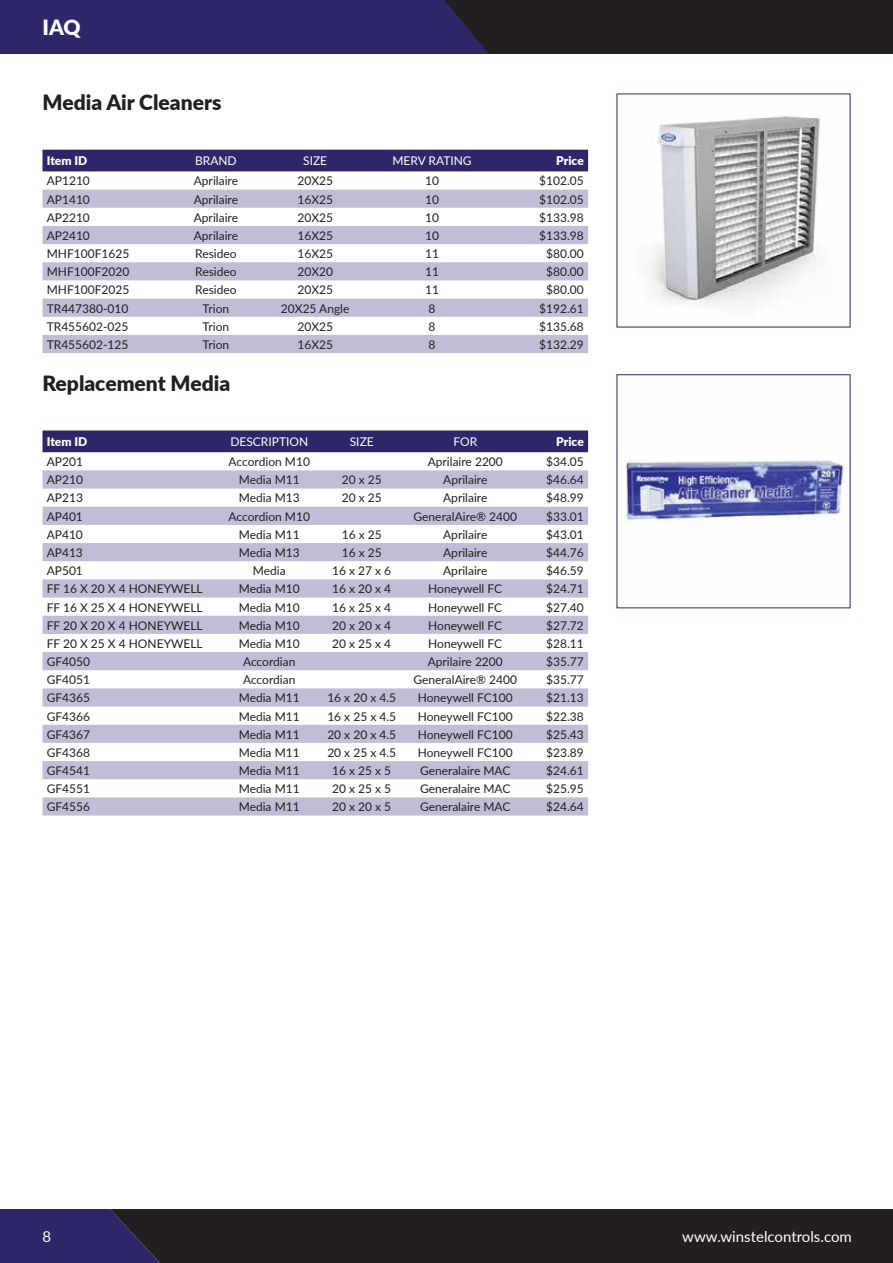
<style>
.page{position:relative;width:893px;height:1263px;background:#fff}
.page>*{position:absolute;margin:0;border:0;box-sizing:border-box;transform-origin:0 0}
.t1{font:900 21px "Lato";color:#231f20}
.t2{font:900 21px "Lato";color:#fff}
.t3{font:15px "Lato";color:#fff}
.t4{font:12px "Lato";color:#231f20}
.t5{font:12px "Lato";color:#fff}
.t6{font:900 12px "Lato";letter-spacing:-.005em;color:#fff}
</style>
<div class="page">
<div style="left:43px;top:150px;width:545px;height:21px;background:#2d2769"></div>
<svg style="left:43px;top:190px;width:545px;height:163px;fill:#bfbed6"></svg>
<img style="left:650px;top:116px;width:170px;height:189px">
<div style="left:43px;top:430px;width:545px;height:22px;background:#2d2769"></div>
<svg style="left:43px;top:470px;width:545px;height:345px;fill:#c3c2d8"></svg>
<img style="left:619px;top:460px;width:225px;height:65px">
<div style="left:0;top:0;width:893px;height:54px;background:#231f20"></div>
<div style="left:0;top:0;width:489px;height:54px;background:#2d2769"></div>
<svg style="left:0;top:1209px;width:893px;height:54px;background:#24202b"></svg>
<h1 class="t2" style="left:43px;top:12px;width:40px">IAQ</h1>
<h1 class="t1" style="left:43px;top:87px;width:180px">Media Air Cleaners</h1>
<p class="t6" style="left:47px;top:152px;width:42px">Item ID</p>
<p class="t5" style="left:195px;top:152px;width:43px">BRAND</p>
<p class="t5" style="left:303px;top:152px;width:26px">SIZE</p>
<p class="t5" style="left:392px;top:152px;width:81px">MERV RATING</p>
<p class="t6" style="left:556px;top:152px;width:29px">Price</p>
<p class="t4" style="left:47px;top:172px;width:45px">AP1210</p>
<p class="t4" style="left:194px;top:172px;width:46px">Aprilaire</p>
<p class="t4" style="left:297px;top:172px;width:37px">20X25</p>
<p class="t4" style="left:425px;top:172px;width:15px">10</p>
<p class="t4" style="left:539px;top:172px;width:46px">$102.05</p>
<p class="t4" style="left:47px;top:191px;width:45px">AP1410</p>
<p class="t4" style="left:194px;top:191px;width:46px">Aprilaire</p>
<p class="t4" style="left:297px;top:191px;width:37px">16X25</p>
<p class="t4" style="left:425px;top:191px;width:15px">10</p>
<p class="t4" style="left:539px;top:191px;width:46px">$102.05</p>
<p class="t4" style="left:47px;top:209px;width:45px">AP2210</p>
<p class="t4" style="left:194px;top:209px;width:46px">Aprilaire</p>
<p class="t4" style="left:297px;top:209px;width:37px">20X25</p>
<p class="t4" style="left:425px;top:209px;width:15px">10</p>
<p class="t4" style="left:539px;top:209px;width:46px">$133.98</p>
<p class="t4" style="left:47px;top:227px;width:45px">AP2410</p>
<p class="t4" style="left:194px;top:227px;width:46px">Aprilaire</p>
<p class="t4" style="left:297px;top:227px;width:37px">16X25</p>
<p class="t4" style="left:425px;top:227px;width:15px">10</p>
<p class="t4" style="left:539px;top:227px;width:46px">$133.98</p>
<p class="t4" style="left:47px;top:245px;width:84px">MHF100F1625</p>
<p class="t4" style="left:195px;top:245px;width:43px">Resideo</p>
<p class="t4" style="left:297px;top:245px;width:37px">16X25</p>
<p class="t4" style="left:425px;top:245px;width:15px">11</p>
<p class="t4" style="left:546px;top:245px;width:39px">$80.00</p>
<p class="t4" style="left:47px;top:263px;width:84px">MHF100F2020</p>
<p class="t4" style="left:195px;top:263px;width:43px">Resideo</p>
<p class="t4" style="left:297px;top:263px;width:37px">20X20</p>
<p class="t4" style="left:425px;top:263px;width:15px">11</p>
<p class="t4" style="left:546px;top:263px;width:39px">$80.00</p>
<p class="t4" style="left:47px;top:281px;width:84px">MHF100F2025</p>
<p class="t4" style="left:195px;top:281px;width:43px">Resideo</p>
<p class="t4" style="left:297px;top:281px;width:37px">20X25</p>
<p class="t4" style="left:425px;top:281px;width:15px">11</p>
<p class="t4" style="left:546px;top:281px;width:39px">$80.00</p>
<p class="t4" style="left:47px;top:300px;width:83px">TR447380-010</p>
<p class="t4" style="left:203px;top:300px;width:28px">Trion</p>
<p class="t4" style="left:281px;top:300px;width:70px">20X25 Angle</p>
<p class="t4" style="left:429px;top:300px;width:8px">8</p>
<p class="t4" style="left:539px;top:300px;width:46px">$192.61</p>
<p class="t4" style="left:47px;top:318px;width:83px">TR455602-025</p>
<p class="t4" style="left:203px;top:318px;width:28px">Trion</p>
<p class="t4" style="left:297px;top:318px;width:37px">20X25</p>
<p class="t4" style="left:429px;top:318px;width:8px">8</p>
<p class="t4" style="left:539px;top:318px;width:46px">$135.68</p>
<p class="t4" style="left:47px;top:336px;width:83px">TR455602-125</p>
<p class="t4" style="left:203px;top:336px;width:28px">Trion</p>
<p class="t4" style="left:297px;top:336px;width:37px">16X25</p>
<p class="t4" style="left:429px;top:336px;width:8px">8</p>
<p class="t4" style="left:539px;top:336px;width:46px">$132.29</p>
<h1 class="t1" style="left:43px;top:368px;width:189px">Replacement Media</h1>
<p class="t6" style="left:47px;top:433px;width:42px">Item ID</p>
<p class="t5" style="left:230px;top:433px;width:79px">DESCRIPTION</p>
<p class="t5" style="left:350px;top:433px;width:26px">SIZE</p>
<p class="t5" style="left:453px;top:433px;width:25px">FOR</p>
<p class="t6" style="left:556px;top:433px;width:29px">Price</p>
<p class="t4" style="left:47px;top:453px;width:38px">AP201</p>
<p class="t4" style="left:229px;top:453px;width:83px">Accordion M10</p>
<p class="t4" style="left:428px;top:453px;width:77px">Aprilaire 2200</p>
<p class="t4" style="left:546px;top:453px;width:39px">$34.05</p>
<p class="t4" style="left:47px;top:471px;width:38px">AP210</p>
<p class="t4" style="left:239px;top:471px;width:62px">Media M11</p>
<p class="t4" style="left:342px;top:471px;width:41px">20 x 25</p>
<p class="t4" style="left:443px;top:471px;width:46px">Aprilaire</p>
<p class="t4" style="left:546px;top:471px;width:39px">$46.64</p>
<p class="t4" style="left:47px;top:489px;width:38px">AP213</p>
<p class="t4" style="left:239px;top:489px;width:62px">Media M13</p>
<p class="t4" style="left:342px;top:489px;width:41px">20 x 25</p>
<p class="t4" style="left:443px;top:489px;width:46px">Aprilaire</p>
<p class="t4" style="left:546px;top:489px;width:39px">$48.99</p>
<p class="t4" style="left:47px;top:508px;width:38px">AP401</p>
<p class="t4" style="left:229px;top:508px;width:83px">Accordion M10</p>
<p class="t4" style="left:414px;top:508px;width:105px">GeneralAire® 2400</p>
<p class="t4" style="left:546px;top:508px;width:39px">$33.01</p>
<p class="t4" style="left:47px;top:526px;width:38px">AP410</p>
<p class="t4" style="left:239px;top:526px;width:62px">Media M11</p>
<p class="t4" style="left:342px;top:526px;width:41px">16 x 25</p>
<p class="t4" style="left:443px;top:526px;width:46px">Aprilaire</p>
<p class="t4" style="left:546px;top:526px;width:39px">$43.01</p>
<p class="t4" style="left:47px;top:544px;width:38px">AP413</p>
<p class="t4" style="left:239px;top:544px;width:62px">Media M13</p>
<p class="t4" style="left:342px;top:544px;width:41px">16 x 25</p>
<p class="t4" style="left:443px;top:544px;width:46px">Aprilaire</p>
<p class="t4" style="left:546px;top:544px;width:39px">$44.76</p>
<p class="t4" style="left:47px;top:562px;width:38px">AP501</p>
<p class="t4" style="left:253px;top:562px;width:34px">Media</p>
<p class="t4" style="left:332px;top:562px;width:61px">16 x 27 x 6</p>
<p class="t4" style="left:443px;top:562px;width:46px">Aprilaire</p>
<p class="t4" style="left:546px;top:562px;width:39px">$46.59</p>
<p class="t4" style="left:47px;top:580px;width:158px">FF 16 X 20 X 4 HONEYWELL</p>
<p class="t4" style="left:239px;top:580px;width:62px">Media M10</p>
<p class="t4" style="left:332px;top:580px;width:61px">16 x 20 x 4</p>
<p class="t4" style="left:428px;top:580px;width:75px">Honeywell FC</p>
<p class="t4" style="left:546px;top:580px;width:39px">$24.71</p>
<p class="t4" style="left:47px;top:598px;width:158px">FF 16 X 25 X 4 HONEYWELL</p>
<p class="t4" style="left:239px;top:598px;width:62px">Media M10</p>
<p class="t4" style="left:332px;top:598px;width:61px">16 x 25 x 4</p>
<p class="t4" style="left:428px;top:598px;width:75px">Honeywell FC</p>
<p class="t4" style="left:546px;top:598px;width:39px">$27.40</p>
<p class="t4" style="left:47px;top:617px;width:158px">FF 20 X 20 X 4 HONEYWELL</p>
<p class="t4" style="left:239px;top:617px;width:62px">Media M10</p>
<p class="t4" style="left:332px;top:617px;width:61px">20 x 20 x 4</p>
<p class="t4" style="left:428px;top:617px;width:75px">Honeywell FC</p>
<p class="t4" style="left:546px;top:617px;width:39px">$27.72</p>
<p class="t4" style="left:47px;top:635px;width:158px">FF 20 X 25 X 4 HONEYWELL</p>
<p class="t4" style="left:239px;top:635px;width:62px">Media M10</p>
<p class="t4" style="left:332px;top:635px;width:61px">20 x 25 x 4</p>
<p class="t4" style="left:428px;top:635px;width:75px">Honeywell FC</p>
<p class="t4" style="left:546px;top:635px;width:39px">$28.11</p>
<p class="t4" style="left:47px;top:653px;width:45px">GF4050</p>
<p class="t4" style="left:243px;top:653px;width:54px">Accordian</p>
<p class="t4" style="left:428px;top:653px;width:77px">Aprilaire 2200</p>
<p class="t4" style="left:546px;top:653px;width:39px">$35.77</p>
<p class="t4" style="left:47px;top:671px;width:45px">GF4051</p>
<p class="t4" style="left:243px;top:671px;width:54px">Accordian</p>
<p class="t4" style="left:414px;top:671px;width:105px">GeneralAire® 2400</p>
<p class="t4" style="left:546px;top:671px;width:39px">$35.77</p>
<p class="t4" style="left:47px;top:689px;width:45px">GF4365</p>
<p class="t4" style="left:239px;top:689px;width:62px">Media M11</p>
<p class="t4" style="left:327px;top:689px;width:70px">16 x 20 x 4.5</p>
<p class="t4" style="left:418px;top:689px;width:96px">Honeywell FC100</p>
<p class="t4" style="left:546px;top:689px;width:39px">$21.13</p>
<p class="t4" style="left:47px;top:707px;width:45px">GF4366</p>
<p class="t4" style="left:239px;top:707px;width:62px">Media M11</p>
<p class="t4" style="left:327px;top:707px;width:70px">16 x 25 x 4.5</p>
<p class="t4" style="left:418px;top:707px;width:96px">Honeywell FC100</p>
<p class="t4" style="left:546px;top:707px;width:39px">$22.38</p>
<p class="t4" style="left:47px;top:726px;width:45px">GF4367</p>
<p class="t4" style="left:239px;top:726px;width:62px">Media M11</p>
<p class="t4" style="left:327px;top:726px;width:70px">20 x 20 x 4.5</p>
<p class="t4" style="left:418px;top:726px;width:96px">Honeywell FC100</p>
<p class="t4" style="left:546px;top:726px;width:39px">$25.43</p>
<p class="t4" style="left:47px;top:744px;width:45px">GF4368</p>
<p class="t4" style="left:239px;top:744px;width:62px">Media M11</p>
<p class="t4" style="left:327px;top:744px;width:70px">20 x 25 x 4.5</p>
<p class="t4" style="left:418px;top:744px;width:96px">Honeywell FC100</p>
<p class="t4" style="left:546px;top:744px;width:39px">$23.89</p>
<p class="t4" style="left:47px;top:762px;width:45px">GF4541</p>
<p class="t4" style="left:239px;top:762px;width:62px">Media M11</p>
<p class="t4" style="left:332px;top:762px;width:61px">16 x 25 x 5</p>
<p class="t4" style="left:420px;top:762px;width:92px">Generalaire MAC</p>
<p class="t4" style="left:546px;top:762px;width:39px">$24.61</p>
<p class="t4" style="left:47px;top:780px;width:45px">GF4551</p>
<p class="t4" style="left:239px;top:780px;width:62px">Media M11</p>
<p class="t4" style="left:332px;top:780px;width:61px">20 x 25 x 5</p>
<p class="t4" style="left:420px;top:780px;width:92px">Generalaire MAC</p>
<p class="t4" style="left:546px;top:780px;width:39px">$25.95</p>
<p class="t4" style="left:47px;top:798px;width:45px">GF4556</p>
<p class="t4" style="left:239px;top:798px;width:62px">Media M11</p>
<p class="t4" style="left:332px;top:798px;width:61px">20 x 20 x 5</p>
<p class="t4" style="left:420px;top:798px;width:92px">Generalaire MAC</p>
<p class="t4" style="left:546px;top:798px;width:39px">$24.64</p>
<p class="t3" style="left:43px;top:1226px;width:10px">8</p>
<p class="t3" style="left:682px;top:1226px;width:171px">www.winstelcontrols.com</p>
</div>
